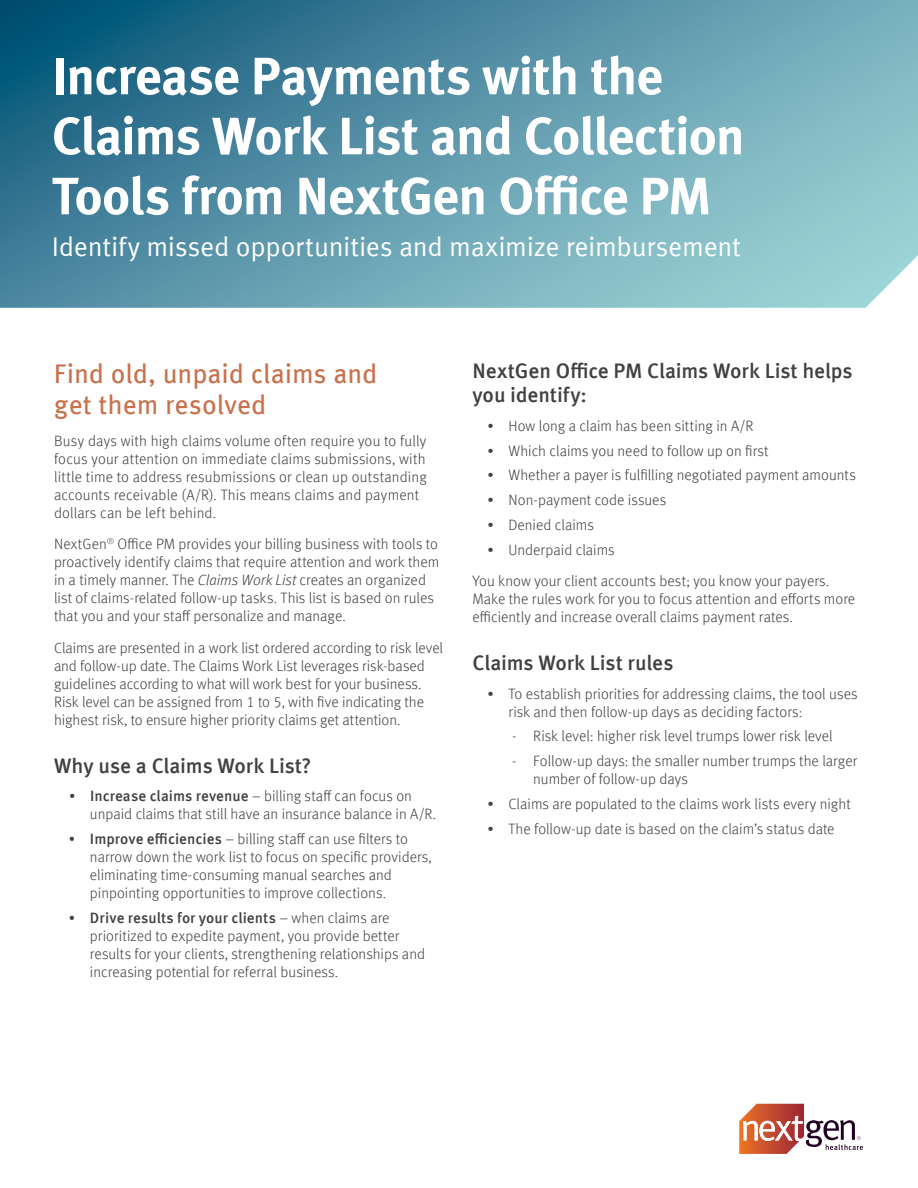
<style>
.page{position:relative;width:918px;height:1188px;background:#fff}
.page>*{position:absolute;margin:0;border:0;box-sizing:border-box;transform-origin:0 0}
.t1{font:700 52.5px/60px "Meta Offc";letter-spacing:-.025em;color:#fff}
.t2{font:27px "Meta Offc Norm";letter-spacing:-.01em;color:#fff}
.t3{font:27px/31.5px "Meta Offc";color:#c7724d}
.t4{font:500 21px/24px "Meta Offc";letter-spacing:-.01em;color:#414042}
.t5{font:300 15px/18px "Meta Offc";color:#414042}
.s1{font-style:italic}
.s2{font-weight:500}
</style>
<div class="page">
<svg style="left:0;top:0;width:918px;height:308px;background:#5e9aac"></svg>
<svg style="left:739px;top:1104px;width:124px;height:50px"></svg>
<h1 class="t1" style="left:52px;top:48px;width:695px">Increase Payments with the<br>Claims Work List and Collection<br>Tools from NextGen Office PM</h1>
<h2 class="t2" style="left:52px;top:231px;width:691px">Identify missed opportunities and maximize reimbursement</h2>
<h2 class="t3" style="left:54px;top:358px;width:325px">Find old, unpaid claims and get them resolved</h2>
<p class="t5" style="left:54px;top:432px;width:374px">Busy days with high claims volume often require you to fully focus your attention on immediate claims submissions, with little time to address resubmissions or clean up outstanding accounts receivable (A/R). This means claims and payment dollars can be left behind.</p>
<p class="t5" style="left:54px;top:536px;width:387px">NextGen<sup>®</sup> Office PM provides your billing business with tools to proactively identify claims that require attention and work them in a timely manner. The <span class="s1">Claims Work List</span> creates an organized list of claims-related follow-up tasks. This list is based on rules that you and your staff personalize and manage.</p>
<p class="t5" style="left:54px;top:639px;width:391px">Claims are presented in a work list ordered according to risk level and follow-up date. The Claims Work List leverages risk-based guidelines according to what will work best for your business.<br>Risk level can be assigned from 1 to 5, with five indicating the highest risk, to ensure higher priority claims get attention.</p>
<h3 class="t4" style="left:54px;top:754px;width:259px">Why use a Claims Work List?</h3>
<p class="t5" style="left:90px;top:788px;width:348px;text-indent:-21px">• <span class="s2">Increase claims revenue</span> – billing staff can focus on unpaid claims that still have an insurance balance in A/R.</p>
<p class="t5" style="left:90px;top:830px;width:343px;text-indent:-21px">• <span class="s2">Improve efficiencies</span> – billing staff can use filters to narrow down the work list to focus on specific providers, eliminating time-consuming manual searches and pinpointing opportunities to improve collections.</p>
<p class="t5" style="left:90px;top:909px;width:337px;text-indent:-21px">• <span class="s2">Drive results for your clients</span> – when claims are prioritized to expedite payment, you provide better results for your clients, strengthening relationships and increasing potential for referral business.</p>
<h3 class="t4" style="left:472px;top:360px;width:382px">NextGen Office PM Claims Work List helps you identify:</h3>
<p class="t5" style="left:488px;top:417px;width:267px">• How long a claim has been sitting in A/R</p>
<p class="t5" style="left:488px;top:442px;width:283px">• Which claims you need to follow up on first</p>
<p class="t5" style="left:488px;top:467px;width:370px">• Whether a payer is fulfilling negotiated payment amounts</p>
<p class="t5" style="left:488px;top:491px;width:180px">• Non-payment code issues</p>
<p class="t5" style="left:488px;top:516px;width:108px">• Denied claims</p>
<p class="t5" style="left:472px;top:534px;width:358px;line-height:31.5px;text-indent:15px">• Underpaid claims<br>You know your client accounts best; you know your payers.</p>
<p class="t5" style="left:472px;top:590px;width:384px">Make the rules work for you to focus attention and efforts more efficiently and increase overall claims payment rates.</p>
<h3 class="t4" style="left:472px;top:652px;width:203px">Claims Work List rules</h3>
<p class="t5" style="left:508px;top:685px;width:351px;text-indent:-21px">• To establish priorities for addressing claims, the tool uses risk and then follow-up days as deciding factors:</p>
<p class="t5" style="left:512px;top:728px;width:322px">- Risk level: higher risk level trumps lower risk level</p>
<p class="t5" style="left:533px;top:752px;width:325px;text-indent:-21px">- Follow-up days: the smaller number trumps the larger number of follow-up days</p>
<p class="t5" style="left:488px;top:795px;width:365px">• Claims are populated to the claims work lists every night</p>
<p class="t5" style="left:488px;top:820px;width:349px">• The follow-up date is based on the claim’s status date</p>
</div>
